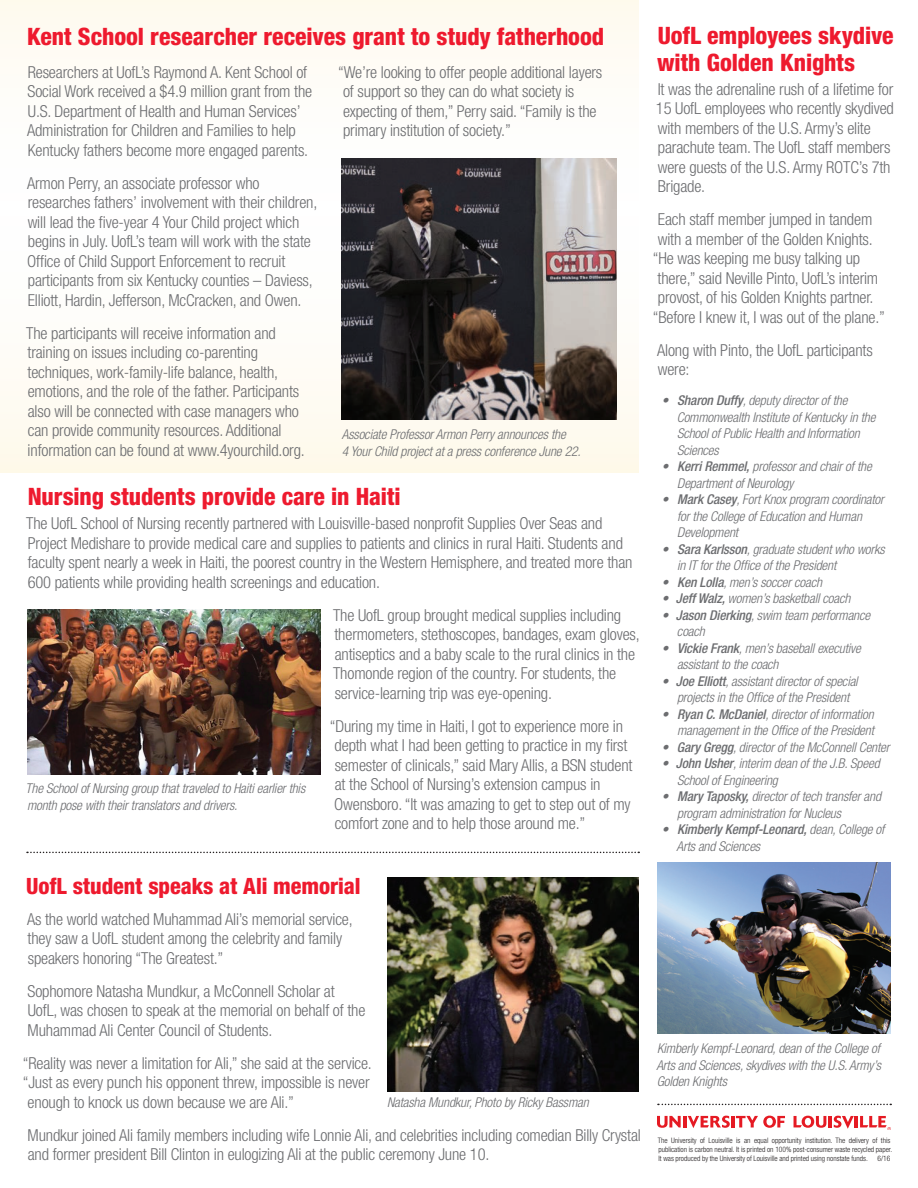
<style>
.page{position:relative;width:918px;height:1188px;background:#fff}
.page>*{position:absolute;margin:0;border:0;box-sizing:border-box;transform-origin:0 0}
.heads_-_red_-_may_ch{font:800 condensed 24px/27px "Helvetica Neue LT Std";color:#ee1a2e}
.heads_-_red_-_may_ch-2{font:800 condensed 22.5px "Helvetica Neue LT Std";letter-spacing:-.005em;color:#ee1a2e}
.body_-_preferred{font:300 condensed 16.5px/19.5px "Helvetica Neue LT Std";letter-spacing:-.01em;color:#6c6d70}
.t1{font:italic 300 condensed 13.5px/16.5px "Helvetica Neue LT Std";letter-spacing:-.01em;color:#6c6d70}
.t2{font:300 condensed 7.5px/9px "Helvetica Neue LT Std";color:#231f20}
.s1{font-weight:500}
</style>
<div class="page">
<div style="left:0;top:0;width:639px;height:472px;background:#fefcf7"></div>
<svg style="left:657px;top:1116px;width:128px;height:12px"></svg>
<svg style="left:794px;top:1116px;width:97px;height:13px"></svg>
<svg style="left:27px;top:852px;width:612px;height:1px"></svg>
<svg style="left:658px;top:1104px;width:233px;height:1px"></svg>
<img style="left:657px;top:863px;width:234px;height:171px">
<img style="left:28px;top:609px;width:292px;height:166px">
<img style="left:387px;top:878px;width:252px;height:214px">
<img style="left:342px;top:159px;width:275px;height:260px">
<p class="heads_-_red_-_may_ch" style="left:27px;top:22px;width:579px">Kent School researcher receives grant to study fatherhood</p>
<p class="body_-_preferred" style="left:27px;top:62px;width:287px">Researchers at UofL’s Raymond A. Kent School of Social Work received a $4.9 million grant from the U.S. Department of Health and Human Services’ Administration for Children and Families to help Kentucky fathers become more engaged parents.</p>
<p class="body_-_preferred" style="left:27px;top:173px;width:292px">Armon Perry, an associate professor who researches fathers’ involvement with their children, will lead the five-year 4 Your Child project which begins in July. UofL’s team will work with the state Office of Child Support Enforcement to recruit participants from six Kentucky counties – Daviess, Elliott, Hardin, Jefferson, McCracken, and Owen.</p>
<p class="body_-_preferred" style="left:26px;top:323px;width:280px">The participants will receive information and training on issues including co-parenting techniques, work-family-life balance, health, emotions, and the role of the father. Participants also will be connected with case managers who can provide community resources. Additional information can be found at www.4yourchild.org.</p>
<p class="body_-_preferred" style="left:338px;top:62px;width:266px">“We’re looking to offer people additional layers of support so they can do what society is expecting of them,” Perry said. “Family is the primary institution of society.”</p>
<p class="t1" style="left:342px;top:427px;width:225px">Associate Professor Armon Perry announces the</p>
<p class="t1" style="left:342px;top:443px;width:240px">4 Your Child project at a press conference June 22.</p>
<p class="heads_-_red_-_may_ch" style="left:28px;top:483px;width:375px">Nursing students provide care in Haiti</p>
<p class="body_-_preferred" style="left:26px;top:513px;width:608px">The UofL School of Nursing recently partnered with Louisville-based nonprofit Supplies Over Seas and Project Medishare to provide medical care and supplies to patients and clinics in rural Haiti. Students and faculty spent nearly a week in Haiti, the poorest country in the Western Hemisphere, and treated more than 600 patients while providing health screenings and education.</p>
<p class="body_-_preferred" style="left:333px;top:605px;width:308px">The UofL group brought medical supplies including thermometers, stethoscopes, bandages, exam gloves, antiseptics and a baby scale to the rural clinics in the Thomonde region of the country. For students, the service-learning trip was eye-opening.</p>
<p class="body_-_preferred" style="left:330px;top:716px;width:304px">“During my time in Haiti, I got to experience more in depth what I had been getting to practice in my first semester of clinicals,” said Mary Allis, a BSN student at the School of Nursing’s extension campus in Owensboro. “It was amazing to get to step out of my comfort zone and to help those around me.”</p>
<p class="t1" style="left:26px;top:781px;width:281px">The School of Nursing group that traveled to Haiti earlier this month pose with their translators and drivers.</p>
<p class="heads_-_red_-_may_ch-2" style="left:26px;top:872px;width:336px">UofL student speaks at Ali memorial</p>
<p class="heads_-_red_-_may_ch" style="left:657px;top:22px;width:238px">UofL employees skydive with Golden Knights</p>
<p class="body_-_preferred" style="left:656px;top:79px;width:239px">It was the adrenaline rush of a lifetime for 15 UofL employees who recently skydived with members of the U.S. Army’s elite parachute team. The UofL staff members were guests of the U.S. Army ROTC’s 7th Brigade.</p>
<p class="body_-_preferred" style="left:658px;top:210px;width:216px">Each staff member jumped in tandem</p>
<p class="body_-_preferred" style="left:658px;top:229px;width:216px">with a member of the Golden Knights.</p>
<p class="body_-_preferred" style="left:653px;top:249px;width:209px">“He was keeping me busy talking up</p>
<p class="body_-_preferred" style="left:658px;top:268px;width:222px">there,” said Neville Pinto, UofL’s interim</p>
<p class="body_-_preferred" style="left:658px;top:288px;width:217px">provost, of his Golden Knights partner.</p>
<p class="body_-_preferred" style="left:653px;top:307px;width:234px">“Before I knew it, I was out of the plane.”</p>
<p class="body_-_preferred" style="left:657px;top:340px;width:217px">Along with Pinto, the UofL participants were:</p>
<p class="t1" style="left:677px;top:393px;width:200px;text-indent:-15px"><span class="s1">• Sharon Duffy</span>, deputy director of the<br>Commonwealth Institute of Kentucky in the<br>School of Public Health and Information<br>Sciences</p>
<p class="t1" style="left:677px;top:459px;width:196px;text-indent:-16px"><span class="s1">• Kerri Remmel,</span> professor and chair of the<br>Department of Neurology</p>
<p class="t1" style="left:677px;top:492px;width:208px;text-indent:-15px"><span class="s1">• Mark Casey</span>, Fort Knox program coordinator for the College of Education and Human<br>Development</p>
<p class="t1" style="left:677px;top:541px;width:209px;text-indent:-16px"><span class="s1">• Sara Karlsson</span>, graduate student who works in IT for the Office of the President</p>
<p class="t1" style="left:662px;top:574px;width:162px"><span class="s1">• Ken Lolla</span>, men’s soccer coach</p>
<p class="t1" style="left:662px;top:591px;width:190px"><span class="s1">• Jeff Walz,</span> women’s basketball coach</p>
<p class="t1" style="left:677px;top:607px;width:195px;text-indent:-15px"><span class="s1">• Jason Dierking</span>, swim team performance coach</p>
<p class="t1" style="left:677px;top:640px;width:185px;text-indent:-15px"><span class="s1">• Vickie Frank</span>, men’s baseball executive assistant to the coach</p>
<p class="t1" style="left:662px;top:673px;width:198px;text-align:center"><span class="s1">• Joe Elliott</span>, assistant director of special projects in the Office of the President</p>
<p class="t1" style="left:662px;top:706px;width:214px;text-align:right"><span class="s1">• Ryan C. McDaniel</span>, director of information management in the Office of the President</p>
<p class="t1" style="left:662px;top:739px;width:230px"><span class="s1">• Gary Gregg</span>, director of the McConnell Center</p>
<p class="t1" style="left:677px;top:756px;width:204px;text-indent:-15px"><span class="s1">• John Usher</span>, interim dean of the J.B. Speed<br>School of Engineering</p>
<p class="t1" style="left:677px;top:789px;width:205px;text-indent:-15px"><span class="s1">• Mary Taposky,</span> director of tech transfer and program administration for Nucleus</p>
<p class="t1" style="left:676px;top:822px;width:210px;text-indent:-15px"><span class="s1">• Kimberly Kempf-Leonard,</span> dean, College of<br>Arts and Sciences</p>
<p class="body_-_preferred" style="left:27px;top:909px;width:327px">As the world watched Muhammad Ali’s memorial service, they saw a UofL student among the celebrity and family speakers honoring “The Greatest.”</p>
<p class="body_-_preferred" style="left:28px;top:981px;width:339px">Sophomore Natasha Mundkur, a McConnell Scholar at<br>UofL, was chosen to speak at the memorial on behalf of the<br>Muhammad Ali Center Council of Students.</p>
<p class="body_-_preferred" style="left:23px;top:1053px;width:351px">“Reality was never a limitation for Ali,” she said at the service. “Just as every punch his opponent threw, impossible is never enough to knock us down because we are Ali.”</p>
<p class="body_-_preferred" style="left:28px;top:1125px;width:615px">Mundkur joined Ali family members including wife Lonnie Ali, and celebrities including comedian Billy Crystal and former president Bill Clinton in eulogizing Ali at the public ceremony June 10.</p>
<p class="t2" style="left:658px;top:1136px;width:236px">The University of Louisville is an equal opportunity institution. The delivery of this publication is carbon neutral. It is printed on 100% post-consumer waste recycled paper.<br>It was produced by the University of Louisville and printed using nonstate funds.</p>
<p class="t1" style="left:656px;top:1041px;width:226px;text-align:justify">Kimberly Kempf-Leonard, dean of the College of Arts and Sciences, skydives with the U.S. Army’s Golden Knights</p>
<p class="t1" style="left:387px;top:1094px;width:203px">Natasha Mundkur, Photo by Ricky Bassman</p>
<p class="t2" style="left:878px;top:1154px;width:14px">6/16</p>
</div>
